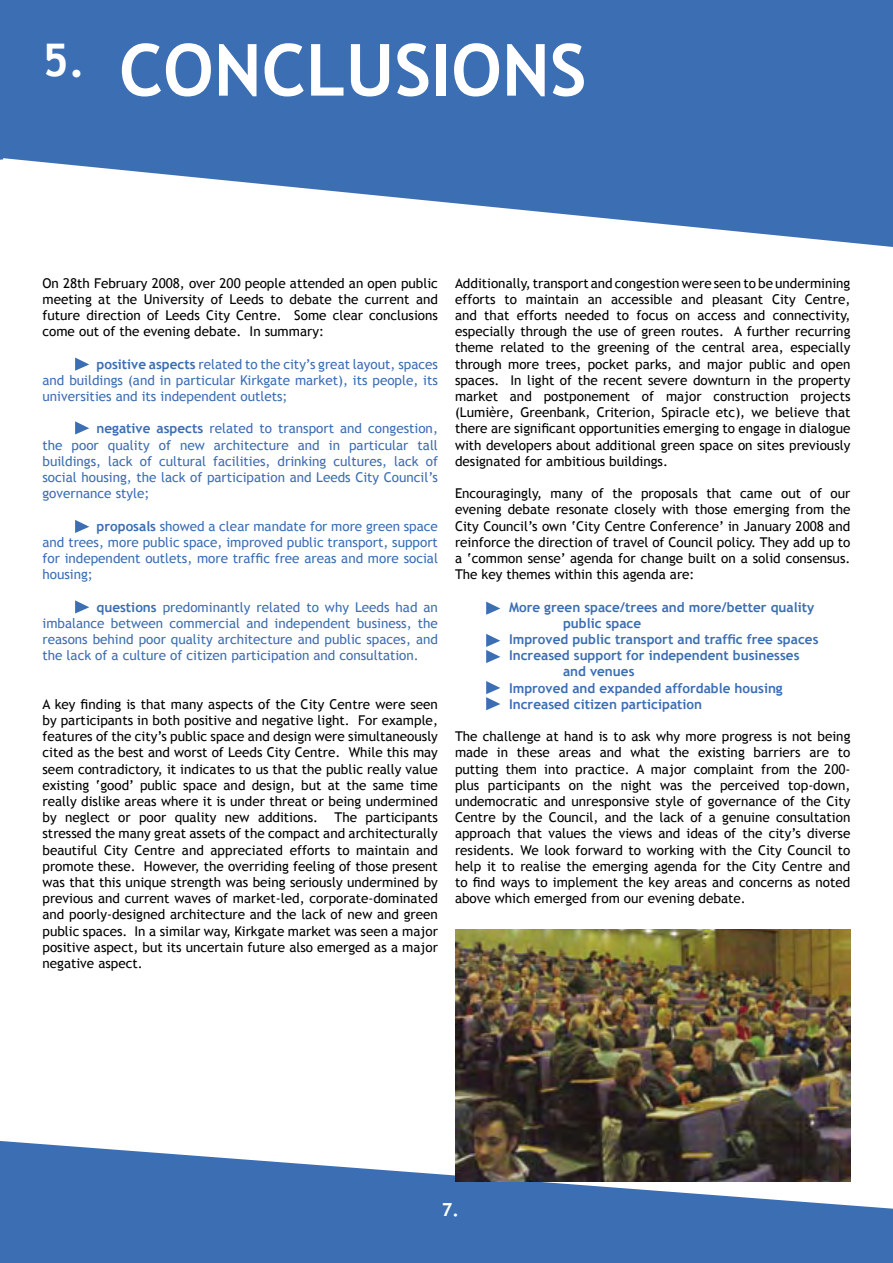
<style>
.page{position:relative;width:893px;height:1263px;background:#fff}
.page>*{position:absolute;margin:0;border:0;box-sizing:border-box;transform-origin:0 0}
.t1{font:700 72px "Trebuchet MS";color:#fff}
.t2{font:700 45px "Trebuchet MS";color:#fff}
.t3{font:700 18px "Trebuchet MS";color:#fff}
.t4{font:13.5px/16.2px "Trebuchet MS";color:#000;text-align:justify}
.t5{font:13.5px/16.2px "Trebuchet MS";color:#3c6eb4;text-align:justify}
.t6{font:700 13.5px "Trebuchet MS";color:#3c6eb4}
.s1{font-weight:700}
</style>
<div class="page">
<svg style="left:3px;top:0;width:890px;height:247px;fill:#3c6eb4"></svg>
<svg style="left:0;top:0;width:3px;height:160px"></svg>
<svg style="left:0;top:1141px;width:893px;height:122px;background:#5983be"></svg>
<svg style="left:486px;top:602px;width:14px;height:13px"></svg>
<svg style="left:486px;top:634px;width:14px;height:29px"></svg>
<svg style="left:486px;top:681px;width:14px;height:29px"></svg>
<svg style="left:75px;top:357px;width:14px;height:14px"></svg>
<svg style="left:75px;top:421px;width:14px;height:13px"></svg>
<svg style="left:75px;top:520px;width:14px;height:13px"></svg>
<svg style="left:75px;top:600px;width:14px;height:13px"></svg>
<img style="left:455px;top:929px;width:395px;height:252px">
<h2 class="t2" style="left:43px;top:32px;width:44px">5.</h2>
<h1 class="t1" style="left:119px;top:25px;width:469px">CONCLUSIONS</h1>
<p class="t4" style="left:43px;top:275px;width:397px">On 28th February 2008, over 200 people attended an open public meeting at the University of Leeds to debate the current and future direction of Leeds City Centre. Some clear conclusions come out of the evening debate. In summary:</p>
<p class="t5" style="left:43px;top:356px;width:397px;text-indent:54px"><span class="s1">positive aspects</span> related to the city’s great layout, spaces and buildings (and in particular Kirkgate market), its people, its universities and its independent outlets;</p>
<p class="t5" style="left:43px;top:421px;width:397px;text-indent:54px"><span class="s1">negative aspects</span> related to transport and congestion, the poor quality of new architecture and in particular tall buildings, lack of cultural facilities, drinking cultures, lack of social housing, the lack of participation and Leeds City Council’s governance style;</p>
<p class="t5" style="left:43px;top:518px;width:397px;text-indent:54px"><span class="s1">proposals</span> showed a clear mandate for more green space and trees, more public space, improved public transport, support for independent outlets, more traffic free areas and more social housing;</p>
<p class="t5" style="left:43px;top:599px;width:397px;text-indent:54px"><span class="s1">questions</span> predominantly related to why Leeds had an imbalance between commercial and independent business, the reasons behind poor quality architecture and public spaces, and the lack of a culture of citizen participation and consultation.</p>
<p class="t4" style="left:43px;top:696px;width:397px">A key finding is that many aspects of the City Centre were seen by participants in both positive and negative light. For example, features of the city’s public space and design were simultaneously cited as the best and worst of Leeds City Centre. While this may seem contradictory, it indicates to us that the public really value existing ‘good’ public space and design, but at the same time really dislike areas where it is under threat or being undermined by neglect or poor quality new additions. The participants stressed the many great assets of the compact and architecturally beautiful City Centre and appreciated efforts to maintain and promote these. However, the overriding feeling of those present was that this unique strength was being seriously undermined by previous and current waves of market-led, corporate-dominated and poorly-designed architecture and the lack of new and green public spaces. In a similar way, Kirkgate market was seen a major positive aspect, but its uncertain future also emerged as a major negative aspect.</p>
<p class="t4" style="left:455px;top:275px;width:397px">Additionally, transport and congestion were seen to be undermining efforts to maintain an accessible and pleasant City Centre, and that efforts needed to focus on access and connectivity, especially through the use of green routes. A further recurring theme related to the greening of the central area, especially through more trees, pocket parks, and major public and open spaces. In light of the recent severe downturn in the property market and postponement of major construction projects (Lumière, Greenbank, Criterion, Spiracle etc), we believe that there are significant opportunities emerging to engage in dialogue with developers about additional green space on sites previously designated for ambitious buildings.</p>
<p class="t4" style="left:455px;top:485px;width:397px">Encouragingly, many of the proposals that came out of our evening debate resonate closely with those emerging from the City Council’s own ‘City Centre Conference’ in January 2008 and reinforce the direction of travel of Council policy. They add up to a ‘common sense’ agenda for change built on a solid consensus.<br>The key themes within this agenda are:</p>
<p class="t6" style="left:509px;top:598px;width:307px">More green space/trees and more/better quality</p>
<p class="t6" style="left:563px;top:614px;width:80px">public space</p>
<p class="t6" style="left:509px;top:631px;width:311px">Improved public transport and traffic free spaces</p>
<p class="t6" style="left:509px;top:647px;width:292px">Increased support for independent businesses</p>
<p class="t6" style="left:563px;top:663px;width:73px">and venues</p>
<p class="t6" style="left:509px;top:679px;width:275px">Improved and expanded affordable housing</p>
<p class="t6" style="left:509px;top:695px;width:195px">Increased citizen participation</p>
<p class="t4" style="left:455px;top:728px;width:397px">The challenge at hand is to ask why more progress is not being made in these areas and what the existing barriers are to putting them into practice. A major complaint from the 200- plus participants on the night was the perceived top-down, undemocratic and unresponsive style of governance of the City Centre by the Council, and the lack of a genuine consultation approach that values the views and ideas of the city’s diverse residents. We look forward to working with the City Council to help it to realise the emerging agenda for the City Centre and to find ways to implement the key areas and concerns as noted above which emerged from our evening debate.</p>
<h3 class="t3" style="left:442px;top:1198px;width:19px">7.</h3>
</div>
